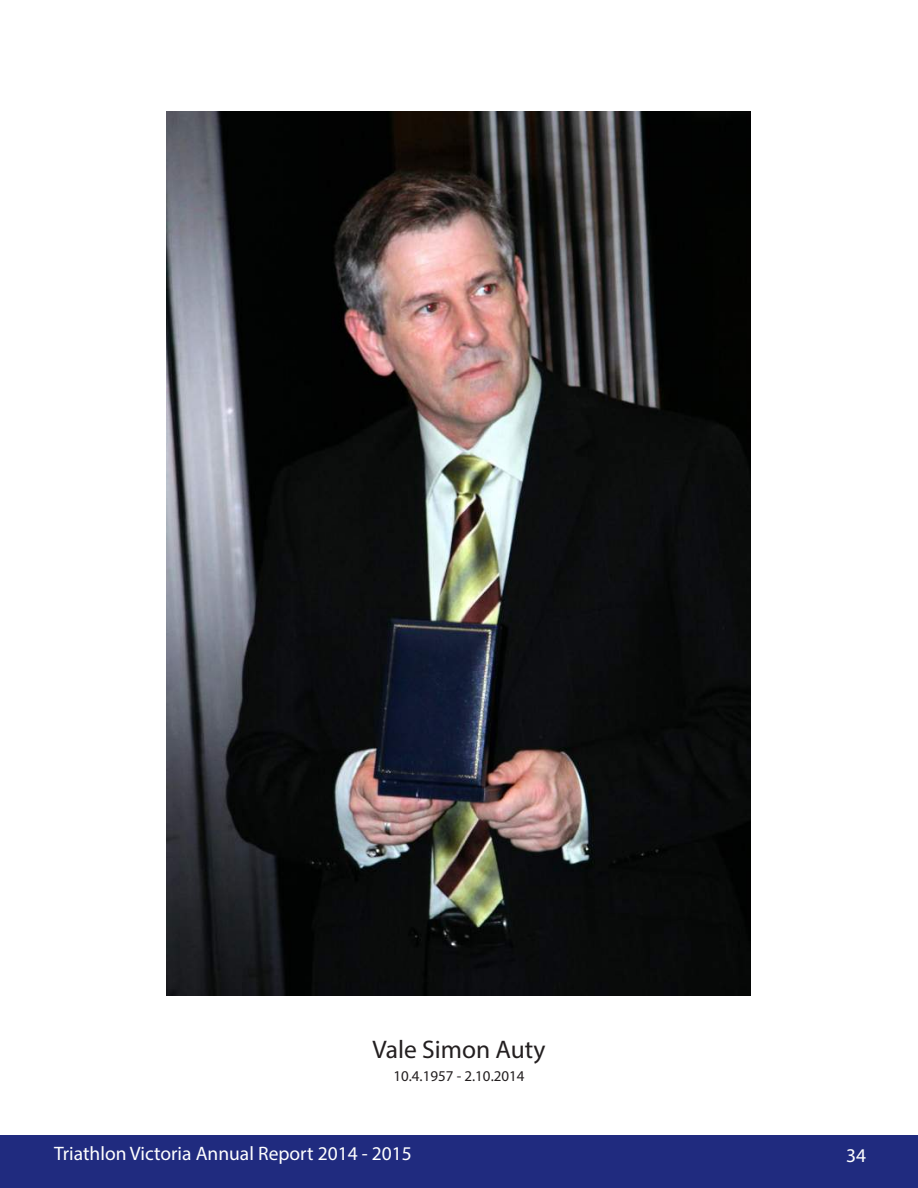
<style>
.page{position:relative;width:918px;height:1188px;background:#fff}
.page>*{position:absolute;margin:0;border:0;box-sizing:border-box;transform-origin:0 0}
.t1{font:25.5px "Myriad Pro";color:#231f20}
.t2{font:19.5px "Myriad Pro";color:#fff}
.t3{font:15px "Myriad Pro";color:#231f20}
</style>
<div class="page">
<div style="left:0;top:1135px;width:918px;height:53px;background:#202b7f"></div>
<img style="left:167px;top:111px;width:584px;height:884px">
<h1 class="t1" style="left:372px;top:1033px;width:175px">Vale Simon Auty</h1>
<p class="t3" style="left:393px;top:1067px;width:133px">10.4.1957 - 2.10.2014</p>
<p class="t2" style="left:54px;top:1141px;width:359px">Triathlon Victoria Annual Report 2014 - 2015</p>
<p class="t2" style="left:846px;top:1144px;width:22px">34</p>
</div>
